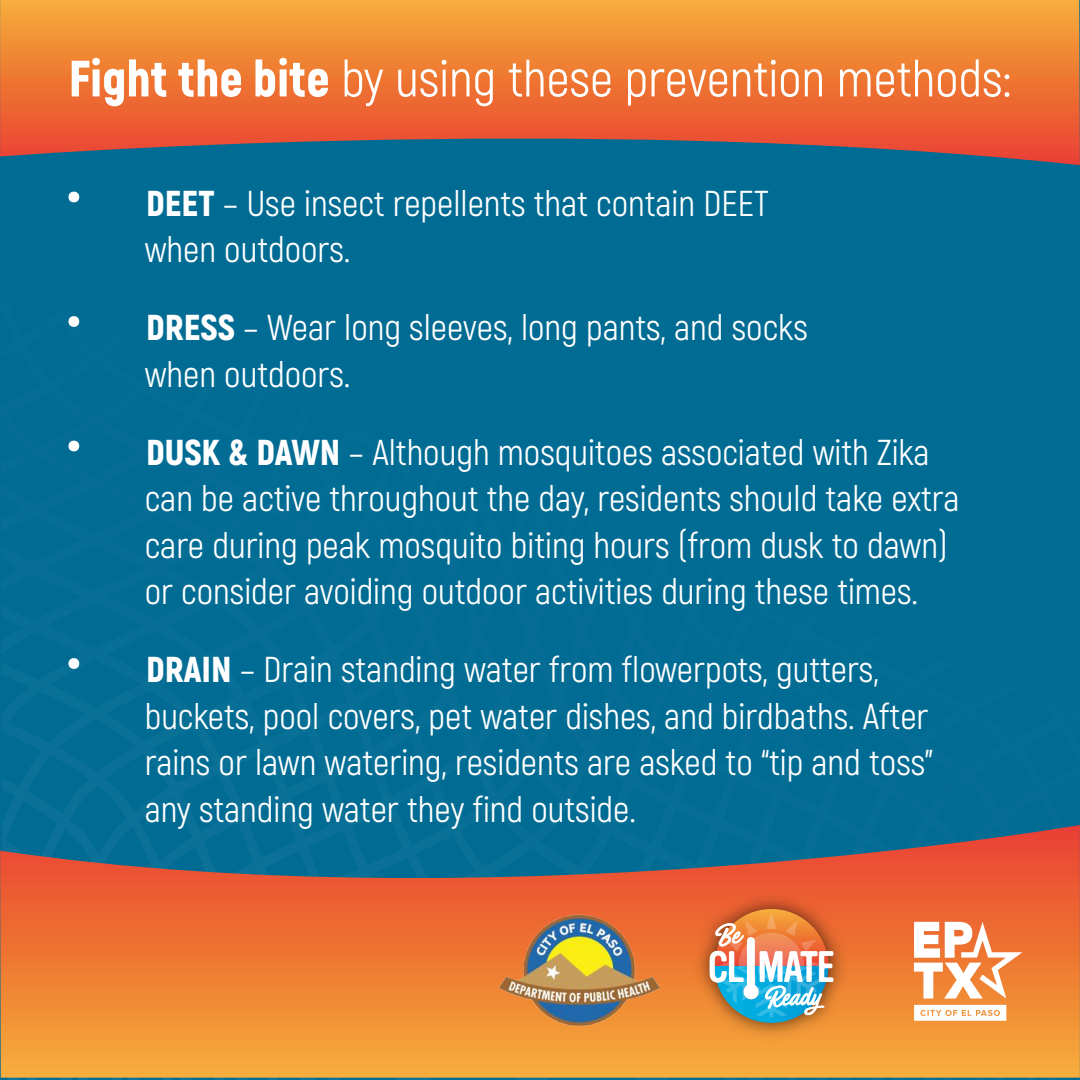
<style>
.page{position:relative;width:1080px;height:1080px;background:#006b93}
.page>*{position:absolute;margin:0;border:0;box-sizing:border-box;transform-origin:0 0}
.t1{font:51px "Akrobat";color:#fff}
.t2{font:42.9px "Vinyl OT";letter-spacing:-.035em;color:#fff}
.t3{font:36px/46.5px "Akrobat";color:#fff}
.t4{font:23.85px "Painted Paradise";color:#fff}
.s1{font-weight:900}
.s2{font-weight:900;font-size:72px}
</style>
<div class="page">
<svg style="left:5px;top:760px;width:424px;height:320px"></svg>
<svg style="left:0;top:0;width:1080px;height:165px;background:#d3793f"></svg>
<svg style="left:0;top:825px;width:1080px;height:253px"></svg>
<img style="left:684px;top:885px;width:173px;height:162px">
<svg style="left:714px;top:909px;width:114px;height:114px;background:#958e7f"></svg>
<svg style="left:914px;top:1005px;width:92px;height:16px"></svg>
<svg style="left:914px;top:922px;width:108px;height:77px;background:#f5b28a"></svg>
<img style="left:498px;top:915px;width:161px;height:112px">
<h1 class="t1" style="left:69px;top:48px;width:944px"><span class="s1">Fight the bite</span> by using these prevention methods:</h1>
<p class="t3" style="left:145px;top:180px;width:625px;text-indent:-78px"><span class="s2">·</span> <span class="s1">DEET</span> – Use insect repellents that contain DEET when outdoors.</p>
<p class="t3" style="left:145px;top:304px;width:665px;text-indent:-78px"><span class="s2">·</span> <span class="s1">DRESS</span> – Wear long sleeves, long pants, and socks when outdoors.</p>
<p class="t3" style="left:145px;top:429px;width:816px;text-indent:-78px"><span class="s2">·</span> <span class="s1">DUSK &amp; DAWN</span> – Although mosquitoes associated with Zika can be active throughout the day, residents should take extra care during peak mosquito biting hours (from dusk to dawn) or consider avoiding outdoor activities during these times.</p>
<p class="t3" style="left:145px;top:646px;width:790px;text-indent:-78px"><span class="s2">·</span> <span class="s1">DRAIN</span> – Drain standing water from flowerpots, gutters, buckets, pool covers, pet water dishes, and birdbaths. After rains or lawn watering, residents are asked to “tip and toss” any standing water they find outside.</p>
<p class="t4" style="left:716px;top:924px;width:26px">Be</p>
<p class="t2" style="left:708px;top:943px;width:128px">CL MATE</p>
<p class="t4" style="left:766px;top:985px;width:57px">Ready</p>
</div>
